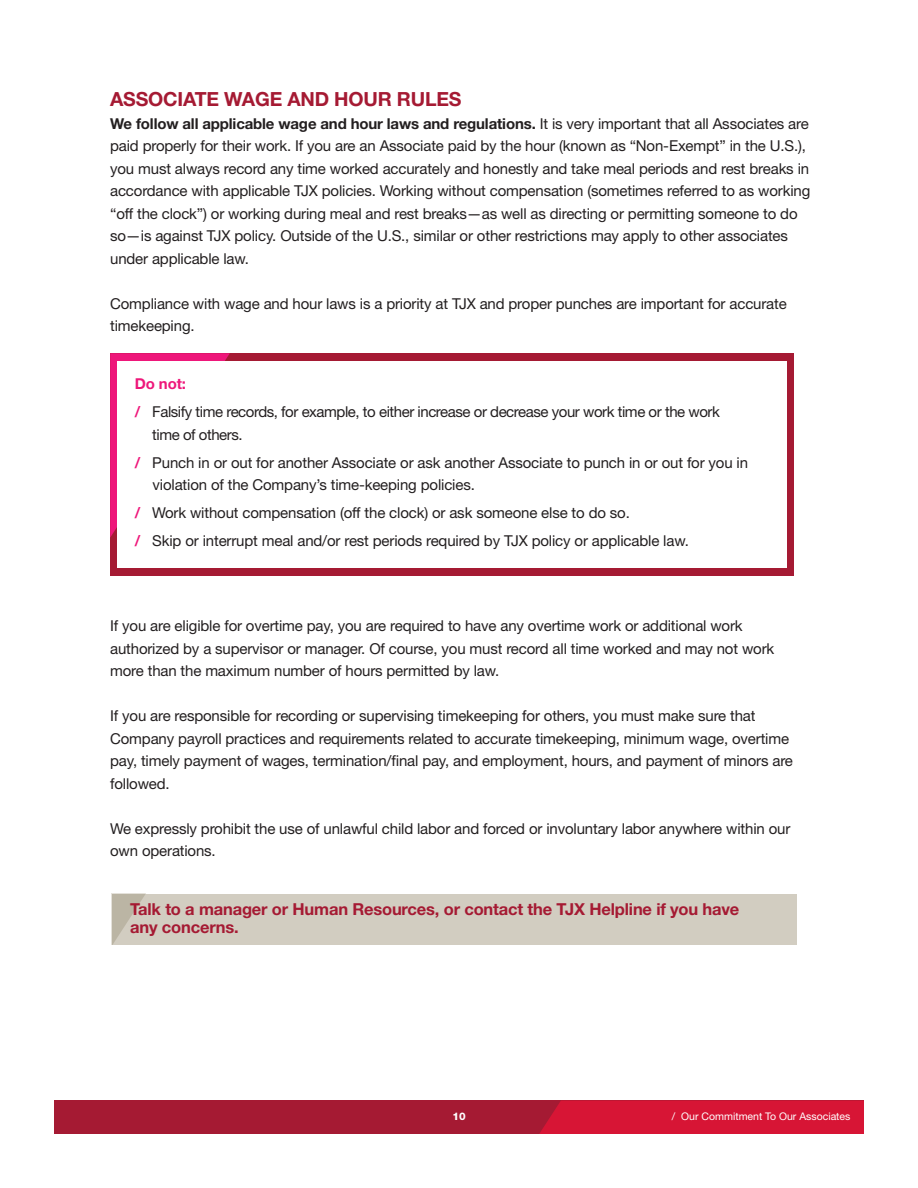
<style>
.page{position:relative;width:918px;height:1188px;background:#fff}
.page>*{position:absolute;margin:0;border:0;box-sizing:border-box;transform-origin:0 0}
.t1{font:700 19.5px "Helvetica Neue LT Std";letter-spacing:-.01em;color:#a51a33}
.t2{font:700 16.5px/18px "Helvetica Neue LT Std";letter-spacing:-.01em;color:#a51a33}
.t3{font:15px/22.5px "Helvetica Neue LT Std";letter-spacing:-.01em;color:#231f20}
.t4{font:15px/22.5px "Helvetica Neue LT Std";letter-spacing:-.03em;color:#231f20}
.t5{font:700 15px "Helvetica Neue LT Std";color:#ee177a}
.t6{font:10.5px "Helvetica Neue LT Std";color:#fff}
.t7{font:800 10.5px "Helvetica Neue LT Std";color:#fff}
.s1{font-weight:700}
.s2{font-weight:700;color:#ee177a}
</style>
<div class="page">
<div style="left:54px;top:1101px;width:810px;height:33px;background:#a51a33"></div>
<div style="left:539px;top:1101px;width:325px;height:33px;background:#d71535"></div>
<div style="left:112px;top:894px;width:684px;height:51px;background:#d2cdc1"></div>
<svg style="left:112px;top:894px;width:33px;height:51px"></svg>
<div style="left:110px;top:353px;width:684px;height:223px;background:#a51a33"></div>
<svg style="left:110px;top:353px;width:120px;height:184px"></svg>
<div style="left:117px;top:361px;width:670px;height:207px;background:#fff"></div>
<p class="t1" style="left:110px;top:87px;width:353px">ASSOCIATE WAGE AND HOUR RULES</p>
<p class="t3" style="left:110px;top:112px;width:702px"><span class="s1">We follow all applicable wage and hour laws and regulations.</span> It is very important that all Associates are paid properly for their work. If you are an Associate paid by the hour (known as “Non-Exempt” in the U.S.), you must always record any time worked accurately and honestly and take meal periods and rest breaks in accordance with applicable TJX policies. Working without compensation (sometimes referred to as working “off the clock”) or working during meal and rest breaks—as well as directing or permitting someone to do so—is against TJX policy. Outside of the U.S., similar or other restrictions may apply to other associates under applicable law.</p>
<p class="t3" style="left:110px;top:292px;width:678px">Compliance with wage and hour laws is a priority at TJX and proper punches are important for accurate timekeeping.</p>
<p class="t5" style="left:135px;top:375px;width:53px">Do not:</p>
<p class="t4" style="left:152px;top:400px;width:569px;text-indent:-17px"><span class="s2">/</span> Falsify time records, for example, to either increase or decrease your work time or the work time of others.</p>
<p class="t3" style="left:135px;top:451px;width:615px"><span class="s2">/</span> Punch in or out for another Associate or ask another Associate to punch in or out for you in</p>
<p class="t3" style="left:153px;top:473px;width:324px">violation of the Company’s time-keeping policies.</p>
<p class="t3" style="left:135px;top:501px;width:496px"><span class="s2">/</span> Work without compensation (off the clock) or ask someone else to do so.</p>
<p class="t3" style="left:135px;top:529px;width:555px"><span class="s2">/</span> Skip or interrupt meal and/or rest periods required by TJX policy or applicable law.</p>
<p class="t3" style="left:110px;top:615px;width:666px">If you are eligible for overtime pay, you are required to have any overtime work or additional work authorized by a supervisor or manager. Of course, you must record all time worked and may not work more than the maximum number of hours permitted by law.</p>
<p class="t3" style="left:110px;top:705px;width:684px">If you are responsible for recording or supervising timekeeping for others, you must make sure that Company payroll practices and requirements related to accurate timekeeping, minimum wage, overtime pay, timely payment of wages, termination/final pay, and employment, hours, and payment of minors are followed.</p>
<p class="t3" style="left:110px;top:817px;width:682px">We expressly prohibit the use of unlawful child labor and forced or involuntary labor anywhere within our own operations.</p>
<p class="t2" style="left:130px;top:900px;width:611px">Talk to a manager or Human Resources, or contact the TJX Helpline if you have any concerns.</p>
<p class="t7" style="left:452px;top:1110px;width:15px">10</p>
<p class="t6" style="left:672px;top:1110px;width:180px">/ Our Commitment To Our Associates</p>
</div>
